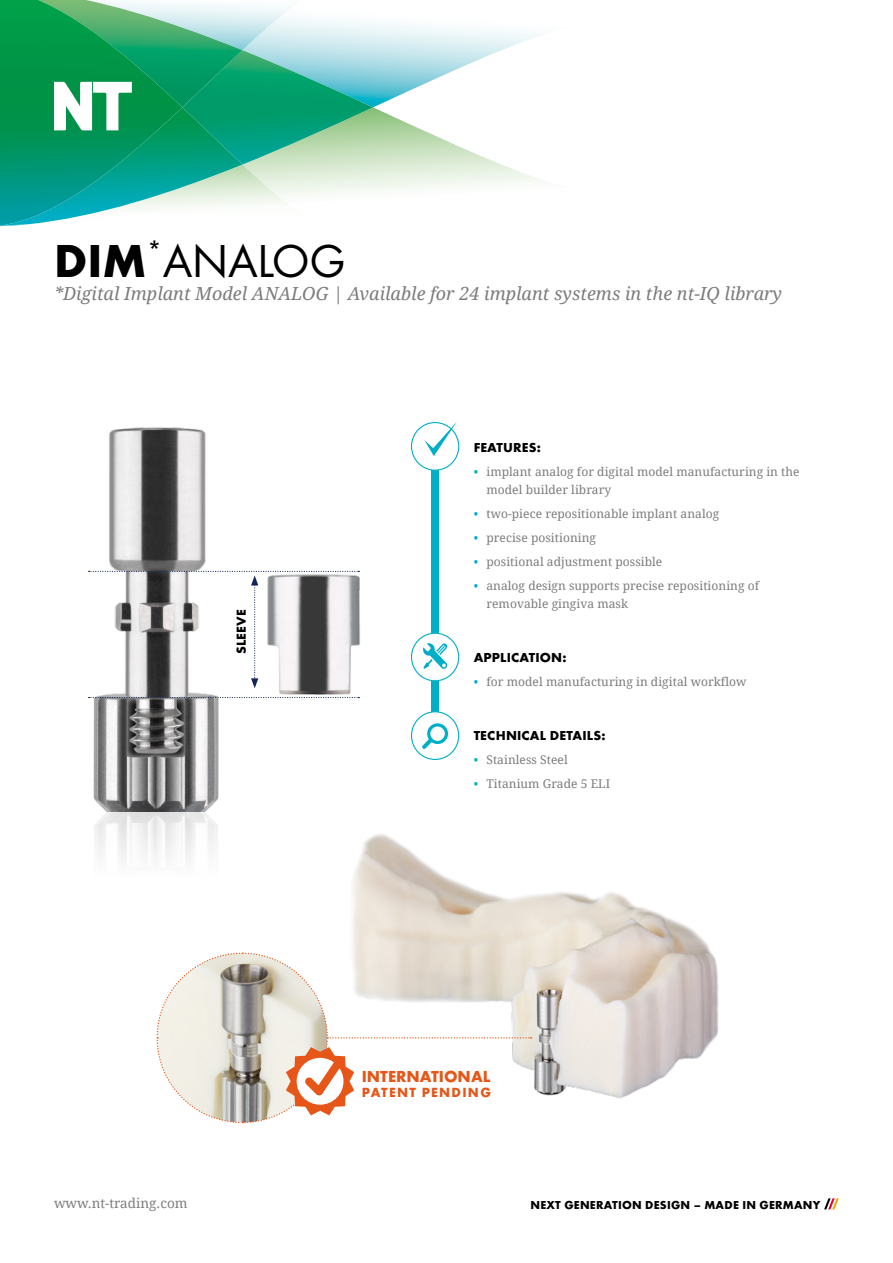
<style>
.page{position:relative;width:893px;height:1263px;background:#fff}
.page>*{position:absolute;margin:0;border:0;box-sizing:border-box;transform-origin:0 0}
.Headline{font:48px "Futura Boo";color:#000}
.Subheadline{font:18px "Droid Serif Italic NT";color:#7b7c7e}
.t1{font:700 16.5px "Futura";color:#e55618}
.t2{font:700 13.8px "Futura";letter-spacing:.09em;color:#e55618}
.Table_Article_Name{font:700 13.5px "Futura";letter-spacing:.01em;color:#000}
.t3{font:13.5px "Droid Serif NT";color:#7b7c7e}
.t4{font:12px/18px "Droid Serif NT";letter-spacing:.005em;color:#7b7c7e}
.t5{font:700 12px "Futura";letter-spacing:.02em;color:#000}
.s1{font-family:"Futura";font-weight:700}
.s2{color:#00aec7}
</style>
<div class="page">
<svg style="left:824px;top:1198px;width:15px;height:11px"></svg>
<svg style="left:0;top:0;width:544px;height:226px"></svg>
<img style="left:88px;top:427px;width:159px;height:434px">
<img style="left:263px;top:570px;width:97px;height:129px">
<svg style="left:89px;top:571px;width:270px;height:117px"></svg>
<svg style="left:89px;top:697px;width:270px;height:1px"></svg>
<img style="left:352px;top:834px;width:367px;height:265px">
<svg style="left:156px;top:952px;width:376px;height:172px"></svg>
<div style="left:432px;top:429px;width:7px;height:323px;background:#00aec7"></div>
<div style="left:411px;top:633px;width:48px;height:48px;background:#fff;border-radius:50%"></div>
<div style="left:411px;top:633px;width:48px;height:48px;border:1px solid #00aec7;border-radius:50%"></div>
<svg style="left:423px;top:643px;width:24px;height:26px"></svg>
<div style="left:411px;top:712px;width:48px;height:47px;background:#fff;border-radius:50%"></div>
<div style="left:411px;top:711px;width:48px;height:49px;border:1px solid #00aec7;border-radius:50%"></div>
<svg style="left:422px;top:723px;width:26px;height:26px"></svg>
<div style="left:411px;top:422px;width:48px;height:48px;background:#fff;border-radius:50%"></div>
<div style="left:411px;top:422px;width:48px;height:49px;border:1px solid #00aec7;border-radius:50%"></div>
<svg style="left:424px;top:422px;width:33px;height:34px"></svg>
<p class="Headline" style="left:54px;top:233px;width:293px"><span class="s1">DIM</span><sup>*</sup>ANALOG</p>
<p class="Subheadline" style="left:54px;top:283px;width:730px">*Digital Implant Model ANALOG | Available for 24 implant systems in the nt-IQ library</p>
<p class="Table_Article_Name" style="left:233px;top:654px;width:46px;rotate:-90deg">SLEEVE</p>
<p class="Table_Article_Name" style="left:474px;top:439px;width:69px">FEATURES:</p>
<p class="t4" style="left:486px;top:463px;width:315px;text-indent:-13px"><span class="s2">•</span> implant analog for digital model manufacturing in the model builder library</p>
<p class="t4" style="left:474px;top:505px;width:247px"><span class="s2">•</span> two-piece repositionable implant analog</p>
<p class="t4" style="left:474px;top:529px;width:124px"><span class="s2">•</span> precise positioning</p>
<p class="t4" style="left:474px;top:553px;width:190px"><span class="s2">•</span> positional adjustment possible</p>
<p class="t4" style="left:486px;top:577px;width:274px;text-indent:-13px"><span class="s2">•</span> analog design supports precise repositioning of removable gingiva mask</p>
<p class="Table_Article_Name" style="left:474px;top:649px;width:94px">APPLICATION:</p>
<p class="t4" style="left:474px;top:673px;width:274px"><span class="s2">•</span> for model manufacturing in digital workflow</p>
<p class="Table_Article_Name" style="left:474px;top:727px;width:133px">TECHNICAL DETAILS:</p>
<p class="t4" style="left:474px;top:751px;width:96px"><span class="s2">•</span> Stainless Steel</p>
<p class="t4" style="left:474px;top:775px;width:138px"><span class="s2">•</span> Titanium Grade 5 ELI</p>
<p class="t1" style="left:362px;top:1066px;width:130px">INTERNATIONAL</p>
<p class="t2" style="left:362px;top:1084px;width:131px">PATENT PENDING</p>
<p class="t3" style="left:54px;top:1195px;width:135px">www.nt-trading.com</p>
<p class="t5" style="left:530px;top:1198px;width:291px">NEXT GENERATION DESIGN – MADE IN GERMANY</p>
</div>
